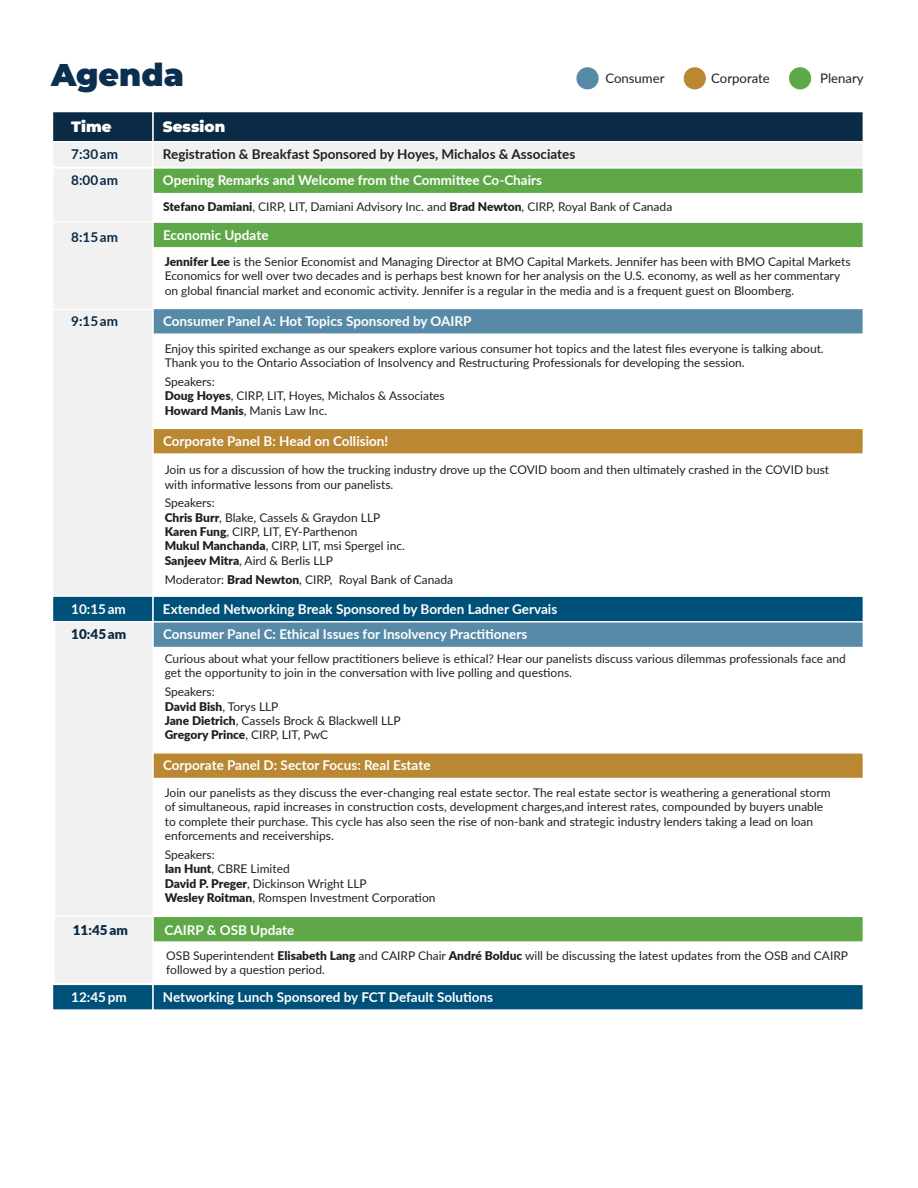
<style>
.page{position:relative;width:918px;height:1188px;background:#fff}
.page>*{position:absolute;margin:0;border:0;box-sizing:border-box;transform-origin:0 0}
.t1{font:900 31.5px "Montserrat";color:#0b2f4f}
.t2{font:900 15px "Montserrat";color:#fff}
.t3{font:700 13.5px "Lato";color:#fff}
.t4{font:700 13.5px "Lato";color:#231f20}
.t5{font:700 13.5px "Lato";color:#0a2a45}
.t6{font:900 13.5px "Lato";color:#0a2a45}
.t7{font:13.2px "Lato";color:#231f20}
.t8{font:12px/14.4px "Lato";color:#231f20}
.t9{font:900 12px "Lato";color:#231f20}
.s1{font-weight:900}
.s2{font-weight:400}
</style>
<div class="page">
<div style="left:53px;top:916px;width:101px;height:68px;background:#f1f1f1;border:1px solid #fff"></div>
<div style="left:52px;top:167px;width:102px;height:59px;background:#f1f1f1;border:1px solid #fff"></div>
<div style="left:52px;top:221px;width:102px;height:94px;background:#f1f1f1;border:1px solid #fff"></div>
<div style="left:52px;top:309px;width:102px;height:294px;background:#f1f1f1;border:1px solid #fff"></div>
<div style="left:52px;top:111px;width:102px;height:31px;background:#0a2a45;border:1px solid #fff"></div>
<div style="left:54px;top:609px;width:100px;height:308px;background:#f1f1f1;border:1px solid #fff"></div>
<div style="left:52px;top:595px;width:102px;height:27px;background:#005179;border:1px solid #fff"></div>
<div style="left:52px;top:984px;width:102px;height:27px;background:#005179;border:1px solid #fff"></div>
<div style="left:152px;top:111px;width:712px;height:31px;background:#0a2a45;border:1px solid #fff"></div>
<div style="left:152px;top:596px;width:712px;height:27px;background:#005179;border:1px solid #fff"></div>
<div style="left:152px;top:984px;width:712px;height:27px;background:#005179;border:1px solid #fff"></div>
<div style="left:52px;top:141px;width:102px;height:27px;background:#f1f1f1;border:1px solid #fff"></div>
<div style="left:152px;top:141px;width:712px;height:27px;background:#f1f1f1;border:1px solid #fff"></div>
<div style="left:152px;top:167px;width:712px;height:27px;background:#5ea847;border:1px solid #fff"></div>
<div style="left:152px;top:221px;width:712px;height:27px;background:#5ea847;border:1px solid #fff"></div>
<div style="left:152px;top:916px;width:712px;height:27px;background:#5ea847;border:1px solid #fff"></div>
<div style="left:152px;top:308px;width:712px;height:27px;background:#578aa7;border:1px solid #fff"></div>
<div style="left:152px;top:621px;width:712px;height:27px;background:#578aa7;border:1px solid #fff"></div>
<div style="left:152px;top:428px;width:712px;height:27px;background:#ba8733;border:1px solid #fff"></div>
<div style="left:576px;top:67px;width:23px;height:22px;background:#578aa7;border-radius:50%"></div>
<div style="left:684px;top:67px;width:22px;height:22px;background:#ba8733;border-radius:50%"></div>
<div style="left:789px;top:67px;width:22px;height:22px;background:#5ea847;border-radius:50%"></div>
<div style="left:152px;top:752px;width:712px;height:27px;background:#ba8733;border:1px solid #fff"></div>
<p class="t1" style="left:51px;top:51px;width:134px">Agenda</p>
<p class="t2" style="left:71px;top:115px;width:42px">Time</p>
<p class="t2" style="left:163px;top:115px;width:64px">Session</p>
<p class="t5" style="left:71px;top:144px;width:48px">7:30 am</p>
<p class="t5" style="left:71px;top:171px;width:48px">8:00 am</p>
<p class="t4" style="left:163px;top:144px;width:414px">Registration &amp; Breakfast Sponsored by Hoyes, Michalos &amp; Associates</p>
<p class="t3" style="left:163px;top:170px;width:381px">Opening Remarks and Welcome from the Committee Co-Chairs</p>
<p class="t7" style="left:605px;top:69px;width:61px">Consumer</p>
<p class="t7" style="left:711px;top:69px;width:60px">Corporate</p>
<p class="t7" style="left:820px;top:69px;width:45px">Plenary</p>
<p class="t8" style="left:163px;top:199px;width:511px"><span class="s1">Stefano Damiani</span>, CIRP, LIT, Damiani Advisory Inc. and <span class="s1">Brad Newton</span>, CIRP, Royal Bank of Canada</p>
<p class="t5" style="left:71px;top:227px;width:48px">8:15 am</p>
<p class="t3" style="left:163px;top:226px;width:107px">Economic Update</p>
<p class="t8" style="left:165px;top:254px;width:688px"><span class="s1">Jennifer Lee</span> is the Senior Economist and Managing Director at BMO Capital Markets. Jennifer has been with BMO Capital Markets<br>Economics for well over two decades and is perhaps best known for her analysis on the U.S. economy, as well as her commentary on global financial market and economic activity. Jennifer is a regular in the media and is a frequent guest on Bloomberg.</p>
<p class="t5" style="left:71px;top:311px;width:48px">9:15 am</p>
<p class="t3" style="left:163px;top:311px;width:310px">Consumer Panel A: Hot Topics Sponsored by OAIRP</p>
<p class="t8" style="left:165px;top:341px;width:661px">Enjoy this spirited exchange as our speakers explore various consumer hot topics and the latest files everyone is talking about.<br>Thank you to the Ontario Association of Insolvency and Restructuring Professionals for developing the session.</p>
<p class="t8" style="left:165px;top:374px;width:52px">Speakers:</p>
<p class="t8" style="left:165px;top:388px;width:282px"><span class="s1">Doug Hoyes</span>, CIRP, LIT, Hoyes, Michalos &amp; Associates</p>
<p class="t8" style="left:165px;top:403px;width:164px"><span class="s1">Howard Manis</span>, Manis Law Inc.</p>
<p class="t3" style="left:163px;top:431px;width:227px">Corporate Panel B: Head on Collision!</p>
<p class="t8" style="left:165px;top:462px;width:666px">Join us for a discussion of how the trucking industry drove up the COVID boom and then ultimately crashed in the COVID bust with informative lessons from our panelists.</p>
<p class="t8" style="left:165px;top:495px;width:52px">Speakers:</p>
<p class="t8" style="left:165px;top:510px;width:217px"><span class="s1">Chris Burr</span>, Blake, Cassels &amp; Graydon LLP</p>
<p class="t8" style="left:165px;top:524px;width:194px"><span class="s1">Karen Fung</span>, CIRP, LIT, EY-Parthenon</p>
<p class="t8" style="left:165px;top:538px;width:242px"><span class="s1">Mukul Manchanda</span>, CIRP, LIT, msi Spergel inc.</p>
<p class="t8" style="left:165px;top:553px;width:170px"><span class="s1">Sanjeev Mitra</span>, Aird &amp; Berlis LLP</p>
<p class="t8" style="left:165px;top:571px;width:290px">Moderator: <span class="s1">Brad Newton</span>, CIRP, Royal Bank of Canada</p>
<p class="t3" style="left:71px;top:599px;width:56px">10:15am</p>
<p class="t3" style="left:163px;top:599px;width:396px">Extended Networking Break Sponsored by Borden Ladner Gervais</p>
<p class="t6" style="left:71px;top:624px;width:57px">10:45am</p>
<p class="t3" style="left:163px;top:625px;width:366px">Consumer Panel C: Ethical Issues for Insolvency Practitioners</p>
<p class="t8" style="left:165px;top:651px;width:683px">Curious about what your fellow practitioners believe is ethical? Hear our panelists discuss various dilemmas professionals face and get the opportunity to join in the conversation with live polling and questions.</p>
<p class="t8" style="left:165px;top:684px;width:52px">Speakers:</p>
<p class="t9" style="left:165px;top:697px;width:115px">David Bish<span class="s2">, Torys LLP</span></p>
<p class="t8" style="left:165px;top:713px;width:237px"><span class="s1">Jane Dietrich</span>, Cassels Brock &amp; Blackwell LLP</p>
<p class="t9" style="left:165px;top:726px;width:165px">Gregory Prince<span class="s2">, CIRP, LIT, PwC</span></p>
<p class="t3" style="left:163px;top:756px;width:269px">Corporate Panel D: Sector Focus: Real Estate</p>
<p class="t8" style="left:165px;top:785px;width:667px">Join our panelists as they discuss the ever-changing real estate sector. The real estate sector is weathering a generational storm of simultaneous, rapid increases in construction costs, development charges,and interest rates, compounded by buyers unable to complete their purchase. This cycle has also seen the rise of non-bank and strategic industry lenders taking a lead on loan enforcements and receiverships.</p>
<p class="t8" style="left:165px;top:847px;width:52px">Speakers:</p>
<p class="t8" style="left:165px;top:861px;width:127px"><span class="s1">Ian Hunt</span>, CBRE Limited</p>
<p class="t8" style="left:165px;top:876px;width:204px"><span class="s1">David P. Preger</span>, Dickinson Wright LLP</p>
<p class="t8" style="left:165px;top:890px;width:272px"><span class="s1">Wesley Roitman</span>, Romspen Investment Corporation</p>
<p class="t6" style="left:73px;top:920px;width:57px">11:45am</p>
<p class="t3" style="left:165px;top:921px;width:131px">CAIRP &amp; OSB Update</p>
<p class="t8" style="left:166px;top:948px;width:683px">OSB Superintendent <span class="s1">Elisabeth Lang</span> and CAIRP Chair <span class="s1">André Bolduc</span> will be discussing the latest updates from the OSB and CAIRP followed by a question period.</p>
<p class="t3" style="left:71px;top:988px;width:57px">12:45pm</p>
<p class="t3" style="left:163px;top:988px;width:332px">Networking Lunch Sponsored by FCT Default Solutions</p>
</div>
